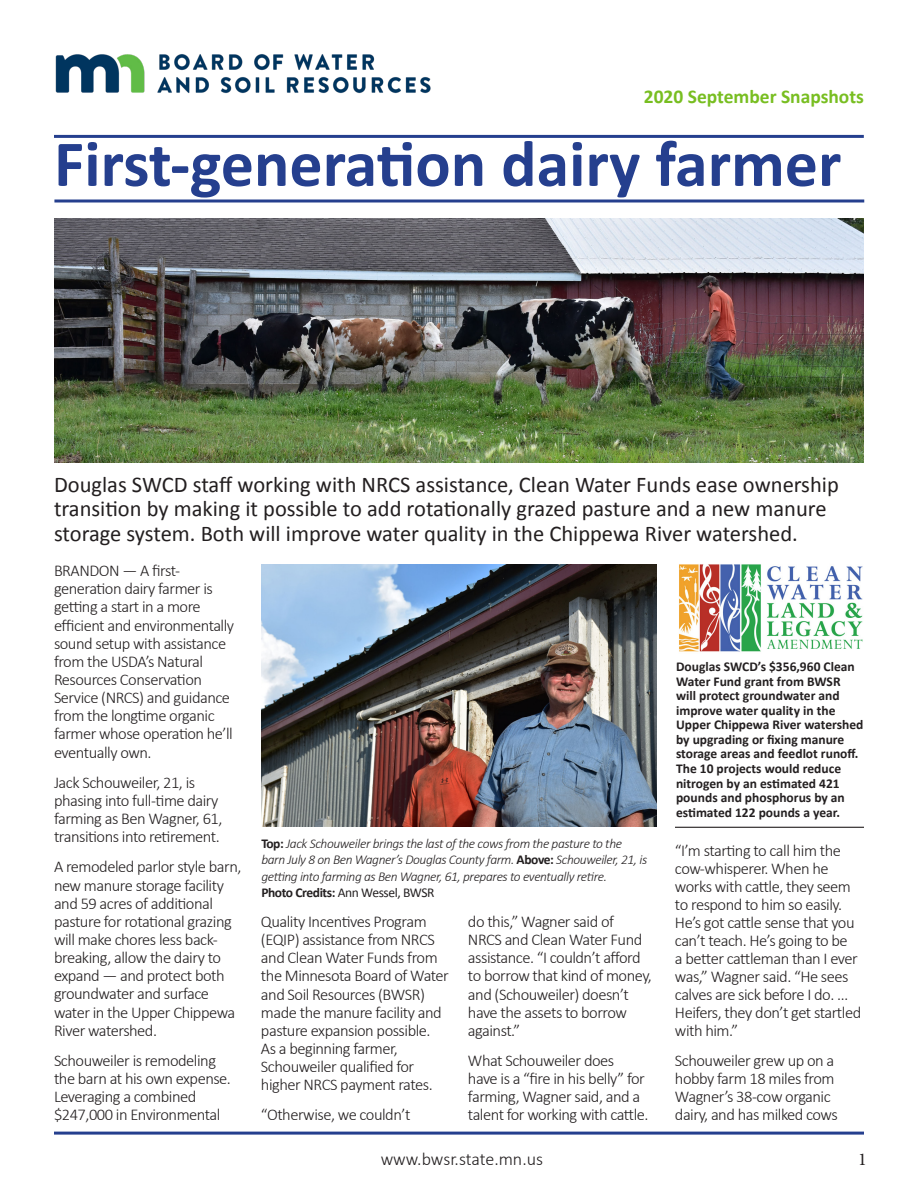
<style>
.page{position:relative;width:918px;height:1188px;background:#fff}
.page>*{position:absolute;margin:0;border:0;box-sizing:border-box;transform-origin:0 0}
.t1{font:700 66px "Calibri";color:#253f8e}
.t2{font:22.5px/24.3px "Calibri";color:#231f20}
.t3{font:700 19.5px "Calibri";color:#78be21}
.t4{font:300 18px "Calibri";letter-spacing:-.005em;color:#231f20}
.t5{font:18px "Minion Pro";color:#231f20}
.t6{font:300 16.5px/18.1px "Calibri";letter-spacing:-.03em;color:#231f20}
.t7{font:700 13.5px/14.5px "Calibri";color:#231f20}
.t8{font:italic 300 13.5px/16.2px "Calibri";letter-spacing:-.03em;color:#231f20}
.t9{font:13.5px "Calibri";letter-spacing:-.03em;color:#231f20}
.s1{font-weight:700;font-style:normal}
.s2{font-weight:700}
</style>
<div class="page">
<hr style="left:54px;top:135px;width:810px;height:3px;background:#253f8e">
<hr style="left:54px;top:200px;width:810px;height:2px;background:#253f8e">
<img style="left:54px;top:218px;width:810px;height:244px">
<hr style="left:54px;top:1132px;width:810px;height:3px;background:#253f8e">
<img style="left:261px;top:565px;width:396px;height:262px">
<img style="left:679px;top:564px;width:184px;height:88px">
<hr style="left:675px;top:827px;width:189px;height:1px;background:#231f20">
<img style="left:55px;top:54px;width:376px;height:40px">
<p class="t3" style="left:644px;top:84px;width:222px">2020 September Snapshots</p>
<p class="t1" style="left:54px;top:122px;width:789px">First-generation dairy farmer</p>
<p class="t2" style="left:54px;top:473px;width:786px">Douglas SWCD staff working with NRCS assistance, Clean Water Funds ease ownership transition by making it possible to add rotationally grazed pasture and a new manure storage system. Both will improve water quality in the Chippewa River watershed.</p>
<p class="t6" style="left:54px;top:561px;width:182px">BRANDON — A first&shy;generation dairy farmer is getting a start in a more efficient and environmentally sound setup with assistance from the USDA’s Natural<br>Resources Conservation<br>Service (NRCS) and guidance from the longtime organic farmer whose operation he’ll eventually own.</p>
<p class="t6" style="left:54px;top:773px;width:170px">Jack Schouweiler, 21, is phasing into full-time dairy farming as Ben Wagner, 61, transitions into retirement.</p>
<p class="t6" style="left:54px;top:858px;width:189px">A remodeled parlor style barn, new manure storage facility and 59 acres of additional pasture for rotational grazing will make chores less back&shy;breaking, allow the dairy to expand — and protect both groundwater and surface water in the Upper Chippewa<br>River watershed.</p>
<p class="t6" style="left:54px;top:1051px;width:179px">Schouweiler is remodeling the barn at his own expense.<br>Leveraging a combined $247,000 in Environmental</p>
<p class="t7" style="left:676px;top:659px;width:189px">Douglas SWCD’s $356,960 Clean<br>Water Fund grant from BWSR will protect groundwater and improve water quality in the<br>Upper Chippewa River watershed by upgrading or fixing manure storage areas and feedlot runoff.<br>The 10 projects would reduce nitrogen by an estimated 421 pounds and phosphorus by an estimated 122 pounds a year.</p>
<p class="t8" style="left:261px;top:835px;width:387px"><span class="s1">Top:</span> Jack Schouweiler brings the last of the cows from the pasture to the barn July 8 on Ben Wagner’s Douglas County farm. <span class="s1">Above:</span> Schouweiler, 21, is getting into farming as Ben Wagner, 61, prepares to eventually retire.</p>
<p class="t9" style="left:261px;top:884px;width:175px"><span class="s2">Photo Credits:</span> Ann Wessel, BWSR</p>
<p class="t6" style="left:675px;top:841px;width:188px">“I’m starting to call him the cow-whisperer. When he works with cattle, they seem to respond to him so easily.<br>He’s got cattle sense that you can’t teach. He’s going to be<br>a better cattleman than I ever was,” Wagner said. “He sees calves are sick before I do. …<br>Heifers, they don’t get startled with him.”</p>
<p class="t6" style="left:675px;top:1052px;width:164px">Schouweiler grew up on a hobby farm 18 miles from<br>Wagner’s 38-cow organic dairy, and has milked cows</p>
<p class="t6" style="left:468px;top:912px;width:185px">do this,” Wagner said of<br>NRCS and Clean Water Fund assistance. “I couldn’t afford to borrow that kind of money, and (Schouweiler) doesn’t have the assets to borrow against.”</p>
<p class="t6" style="left:468px;top:1051px;width:182px">What Schouweiler does<br>have is a “fire in his belly” for farming, Wagner said, and a talent for working with cattle.</p>
<p class="t6" style="left:261px;top:912px;width:189px">Quality Incentives Program (EQIP) assistance from NRCS and Clean Water Funds from the Minnesota Board of Water and Soil Resources (BWSR) made the manure facility and pasture expansion possible.<br>As a beginning farmer,<br>Schouweiler qualified for higher NRCS payment rates.</p>
<p class="t6" style="left:261px;top:1106px;width:151px">“Otherwise, we couldn’t</p>
<p class="t4" style="left:381px;top:1148px;width:164px">www.bwsr.state.mn.us</p>
<p class="t5" style="left:858px;top:1147px;width:10px">1</p>
</div>
